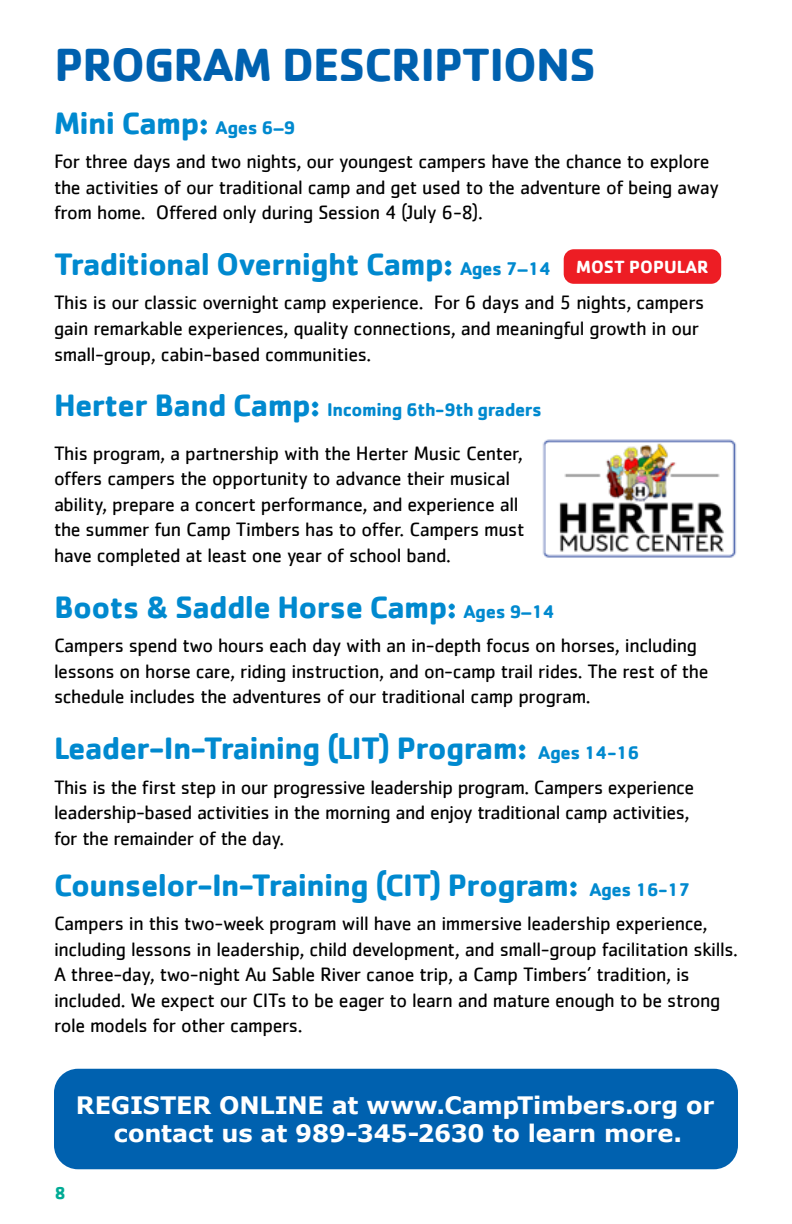
<style>
.page{position:relative;width:792px;height:1224px;background:#fff}
.page>*{position:absolute;margin:0;border:0;box-sizing:border-box;transform-origin:0 0}
.t1{font:700 48px "Cachet";letter-spacing:-.02em;color:#0061af}
.t2{font:700 32px "Cachet";letter-spacing:-.02em;color:#0089cf}
.t3{font:700 24px/28px "Verdana";letter-spacing:-.01em;color:#fff;text-align:center}
.t4{font:20px/25.6px "Cachet";letter-spacing:-.02em;color:#000}
.t5{font:700 19px "Cachet";letter-spacing:-.02em;color:#0089cf}
.t6{font:700 18.2px "Cachet";color:#fff}
.t7{font:700 18px "Cachet";color:#00ab95}
.s1{font-size:19px}
.s2{font-size:32px}
</style>
<div class="page">
<div style="left:564px;top:249px;width:157px;height:35px;background:#ed1d24;border-radius:10px"></div>
<img style="left:542px;top:439px;width:195px;height:119px">
<div style="left:54px;top:1069px;width:684px;height:100px;background:#0061af;border-radius:24px"></div>
<h1 class="t1" style="left:54px;top:34px;width:543px">PROGRAM DESCRIPTIONS</h1>
<h2 class="t2" style="left:54px;top:102px;width:243px">Mini Camp: <span class="s1">Ages 6–9</span></h2>
<p class="t4" style="left:54px;top:148px;width:666px">For three days and two nights, our youngest campers have the chance to explore the activities of our traditional camp and get used to the adventure of being away from home. Offered only during Session 4 (July 6-8).</p>
<h2 class="t2" style="left:54px;top:243px;width:499px">Traditional Overnight Camp: <span class="s1">Ages 7–14</span></h2>
<p class="t6" style="left:576px;top:255px;width:134px">MOST POPULAR</p>
<p class="t4" style="left:54px;top:290px;width:652px">This is our classic overnight camp experience. For 6 days and 5 nights, campers gain remarkable experiences, quality connections, and meaningful growth in our small-group, cabin-based communities.</p>
<p class="t5" style="left:54px;top:397px;width:489px"><span class="s2">Herter Band Camp:</span> Incoming 6th-9th graders</p>
<p class="t4" style="left:54px;top:440px;width:472px">This program, a partnership with the Herter Music Center, offers campers the opportunity to advance their musical ability, prepare a concert performance, and experience all the summer fun Camp Timbers has to offer. Campers must have completed at least one year of school band.</p>
<h2 class="t2" style="left:54px;top:586px;width:502px">Boots &amp; Saddle Horse Camp: <span class="s1">Ages 9–14</span></h2>
<p class="t4" style="left:54px;top:632px;width:656px">Campers spend two hours each day with an in-depth focus on horses, including lessons on horse care, riding instruction, and on-camp trail rides. The rest of the schedule includes the adventures of our traditional camp program.</p>
<h2 class="t2" style="left:54px;top:727px;width:587px">Leader-In-Training (LIT) Program: <span class="s1">Ages 14-16</span></h2>
<p class="t4" style="left:54px;top:774px;width:642px">This is the first step in our progressive leadership program. Campers experience leadership-based activities in the morning and enjoy traditional camp activities, for the remainder of the day.</p>
<h2 class="t2" style="left:54px;top:864px;width:638px">Counselor-In-Training (CIT) Program: <span class="s1">Ages 16-17</span></h2>
<p class="t4" style="left:54px;top:910px;width:686px">Campers in this two-week program will have an immersive leadership experience, including lessons in leadership, child development, and small-group facilitation skills.<br>A three-day, two-night Au Sable River canoe trip, a Camp Timbers’ tradition, is included. We expect our CITs to be eager to learn and mature enough to be strong role models for other campers.</p>
<p class="t3" style="left:76px;top:1091px;width:640px">REGISTER ONLINE at www.CampTimbers.org or contact us at 989-345-2630 to learn more.</p>
<p class="t7" style="left:54px;top:1181px;width:13px">8</p>
</div>
